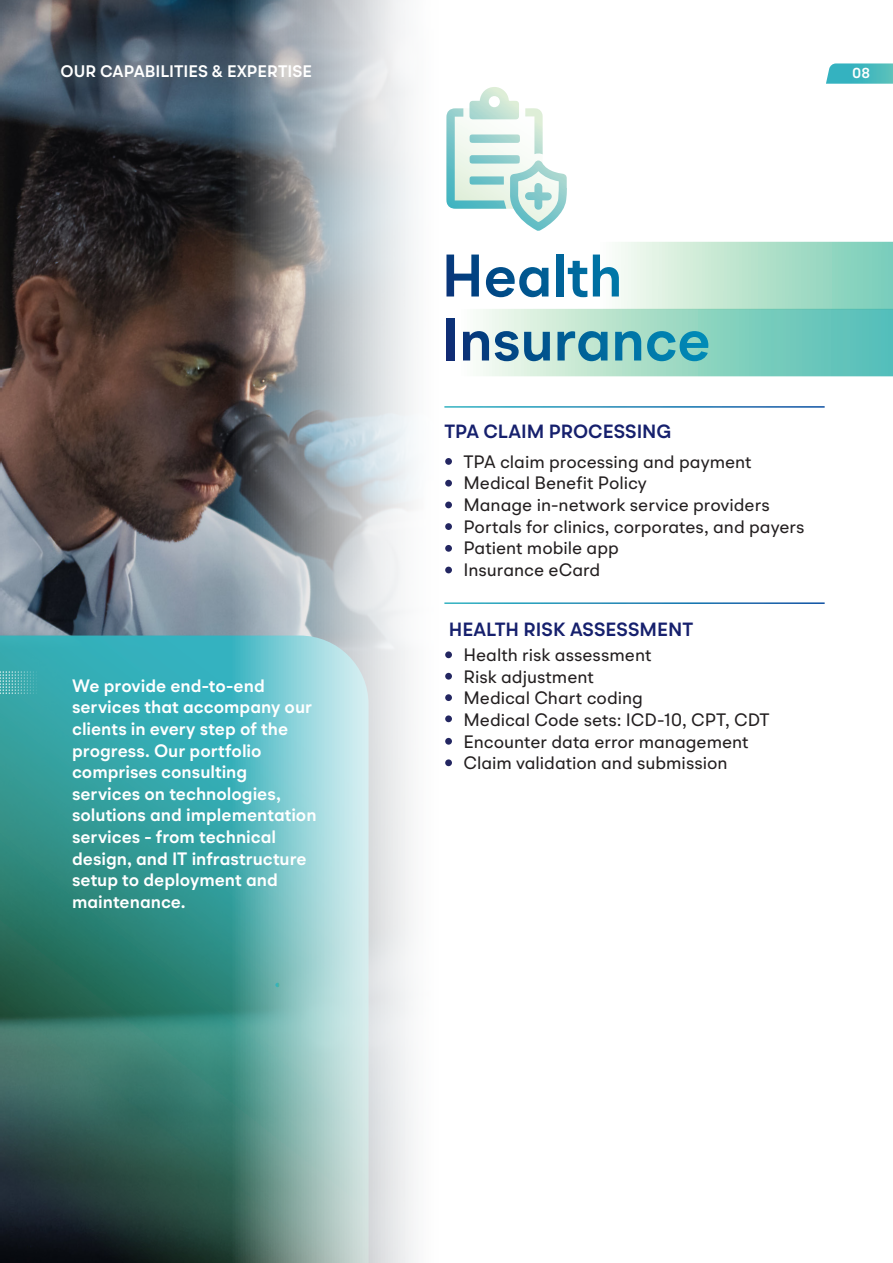
<style>
.page{position:relative;width:893px;height:1263px;background:#fff}
.page>*{position:absolute;margin:0;border:0;box-sizing:border-box;transform-origin:0 0}
.t1{font:600 19.2px "BR Omega";color:#16206d}
.t2{font:18px/21.6px "BR Omega";color:#231f20}
.t3{font:600 18px/21.6px "BR Omega";color:#fff}
.t4{font:600 16.8px "BR Omega";color:#fff}
.t5{font:600 14.4px "BR Omega";color:#fff}
</style>
<div class="page">
<img style="left:0;top:0;width:151px;height:635px">
<svg style="left:0;top:635px;width:151px;height:628px;background:#2f7772"></svg>
<img style="left:151px;top:0;width:541px;height:1263px">
<svg style="left:271px;top:242px;width:622px;height:134px"></svg>
<hr style="left:444px;top:406px;width:381px;height:2px;background:#fff">
<hr style="left:444px;top:602px;width:381px;height:2px;background:#fff">
<div style="left:445px;top:458px;width:7px;height:7px;background:#232661;border-radius:50%"></div>
<div style="left:445px;top:480px;width:7px;height:7px;background:#232661;border-radius:50%"></div>
<div style="left:445px;top:501px;width:7px;height:7px;background:#232661;border-radius:50%"></div>
<div style="left:445px;top:523px;width:7px;height:7px;background:#232661;border-radius:50%"></div>
<div style="left:445px;top:545px;width:7px;height:7px;background:#232661;border-radius:50%"></div>
<div style="left:445px;top:567px;width:7px;height:6px;background:#232661;border-radius:50%"></div>
<div style="left:445px;top:651px;width:7px;height:7px;background:#232661;border-radius:50%"></div>
<div style="left:445px;top:673px;width:7px;height:7px;background:#232661;border-radius:50%"></div>
<div style="left:445px;top:694px;width:7px;height:7px;background:#232661;border-radius:50%"></div>
<div style="left:445px;top:715px;width:7px;height:7px;background:#232661;border-radius:50%"></div>
<div style="left:445px;top:759px;width:7px;height:7px;background:#232661;border-radius:50%"></div>
<div style="left:445px;top:738px;width:7px;height:7px;background:#232661;border-radius:50%"></div>
<svg style="left:153px;top:671px;width:74px;height:2px"></svg>
<svg style="left:275px;top:983px;width:5px;height:4px"></svg>
<svg style="left:446px;top:87px;width:121px;height:144px"></svg>
<svg style="left:826px;top:63px;width:67px;height:21px"></svg>
<p class="t4" style="left:61px;top:61px;width:253px">OUR CAPABILITIES &amp; EXPERTISE</p>
<p class="t5" style="left:852px;top:64px;width:20px">08</p>
<p class="t3" style="left:72px;top:675px;width:246px">We provide end-to-end services that accompany our clients in every step of the progress. Our portfolio comprises consulting services on technologies, solutions and implementation services - from technical design, and IT infrastructure setup to deployment and maintenance.</p>
<p class="t1" style="left:444px;top:419px;width:229px">TPA CLAIM PROCESSING</p>
<p class="t2" style="left:463px;top:451px;width:343px">TPA claim processing and payment<br>Medical Benefit Policy<br>Manage in-network service providers<br>Portals for clinics, corporates, and payers<br>Patient mobile app<br>Insurance eCard</p>
<p class="t1" style="left:449px;top:617px;width:246px">HEALTH RISK ASSESSMENT</p>
<p class="t2" style="left:463px;top:644px;width:308px">Health risk assessment<br>Risk adjustment<br>Medical Chart coding<br>Medical Code sets: ICD-10, CPT, CDT<br>Encounter data error management<br>Claim validation and submission</p>
</div>
